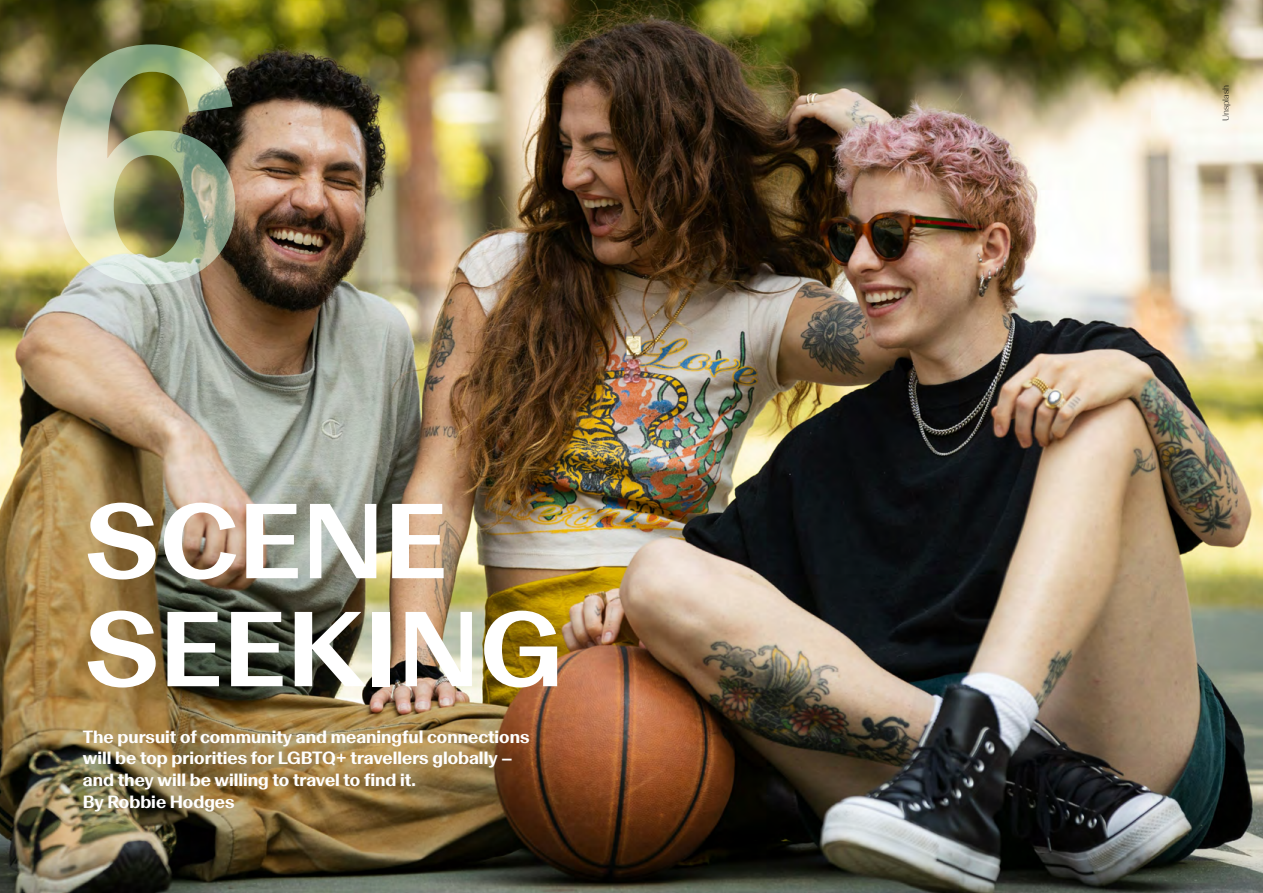
<style>
.page{position:relative;width:1263px;height:893px;background:#fff}
.page>*{position:absolute;margin:0;border:0;box-sizing:border-box;transform-origin:0 0}
.t1{font:700 337.5px "Basel Classic";color:#628977}
.t2{font:700 108px/108px "Basel Classic";letter-spacing:.01em;color:#fff}
.t3{font:700 18px/21.6px "Basel Classic";color:#fff}
.t4{font:300 9px "Basel Classic";color:#000101}
</style>
<div class="page">
<img style="left:0;top:0;width:1263px;height:893px">
<h1 class="t1" style="left:43px;top:-77px;width:208px">6</h1>
<h2 class="t2" style="left:85px;top:482px;width:479px">SCENE<br>SEEKING</h2>
<p class="t3" style="left:83px;top:725px;width:448px">The pursuit of community and meaningful connections will be top priorities for LGBTQ+ travellers globally – and they will be willing to travel to find it.<br>By Robbie Hodges</p>
<p class="t4" style="left:1220px;top:121px;width:38px;rotate:-90deg">Unsplash</p>
</div>
